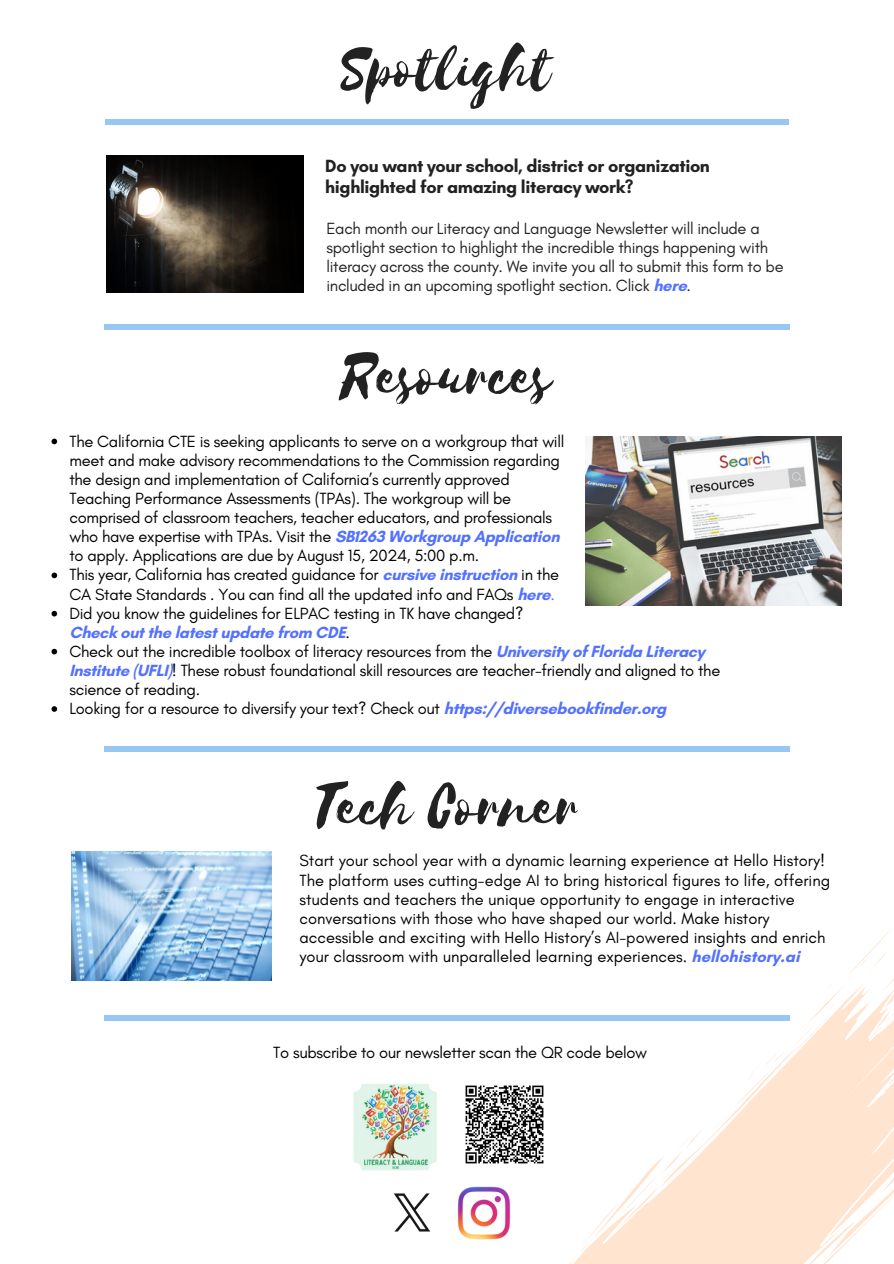
<style>
.page{position:relative;width:894px;height:1264px;background:#fff}
.page>*{position:absolute;margin:0;border:0;box-sizing:border-box;transform-origin:0 0}
.t1{font:67.5px "Selima";color:#222}
.t2{font:700 18px/21.3px "Glacial Indifference";letter-spacing:-.02em;color:#222}
.t3{font:16.5px/19.2px "Glacial Indifference";letter-spacing:-.02em;color:#000}
.t4{font:16.5px/19.2px "Glacial Indifference";color:#000}
.t5{font:16.5px/19.2px "Glacial Indifference";letter-spacing:-.02em;color:#222}
.s1{font-weight:700;color:#5271ff}
.s2{color:#5271ff}
.s3{font-style:italic}
</style>
<div class="page">
<div style="left:105px;top:119px;width:683px;height:6px;background:#97c7f2"></div>
<img style="left:107px;top:155px;width:196px;height:138px">
<img style="left:585px;top:436px;width:256px;height:169px">
<div style="left:104px;top:324px;width:685px;height:6px;background:#97c7f2"></div>
<svg style="left:547px;top:929px;width:346px;height:334px"></svg>
<img style="left:457px;top:1186px;width:54px;height:53px">
<img style="left:394px;top:1193px;width:36px;height:39px">
<div style="left:104px;top:746px;width:685px;height:6px;background:#97c7f2"></div>
<img style="left:71px;top:852px;width:200px;height:128px">
<img style="left:465px;top:1085px;width:79px;height:79px">
<img style="left:353px;top:1084px;width:84px;height:87px">
<svg style="left:51px;top:438px;width:6px;height:6px"></svg>
<svg style="left:51px;top:572px;width:6px;height:6px"></svg>
<svg style="left:51px;top:611px;width:6px;height:5px"></svg>
<svg style="left:51px;top:648px;width:6px;height:6px"></svg>
<svg style="left:51px;top:706px;width:6px;height:5px"></svg>
<div style="left:104px;top:1015px;width:685px;height:5px;background:#97c7f2"></div>
<p class="t1" style="left:342px;top:32px;width:211px">Spotlight</p>
<p class="t2" style="left:325px;top:155px;width:386px">Do you want your school, district or organization highlighted for amazing literacy work?</p>
<p class="t5" style="left:326px;top:219px;width:458px">Each month our Literacy and Language Newsletter will include a spotlight section to highlight the incredible things happening with literacy across the county. We invite you all to submit this form to be included in an upcoming spotlight section. Click <span class="s1">here</span>.</p>
<p class="t1" style="left:341px;top:339px;width:212px">Resources</p>
<h1 class="t3" style="left:69px;top:431px;width:496px">The California CTE is seeking applicants to serve on a workgroup that will meet and make advisory recommendations to the Commission regarding the design and implementation of California’s currently approved Teaching Performance Assessments (TPAs). The workgroup will be comprised of classroom teachers, teacher educators, and professionals who have expertise with TPAs. Visit the <span class="s1">SB1263 Workgroup Application </span>to apply. Applications are due by August 15, 2024, 5:00 p.m.</h1>
<p class="t3" style="left:69px;top:565px;width:491px">This year, California has created guidance for <span class="s1">cursive instruction</span> in the<br>CA State Standards . You can find all the updated info and FAQs <span class="s1">here</span><span class="s2">.</span></p>
<p class="t3" style="left:69px;top:603px;width:455px">Did you know the guidelines for ELPAC testing in TK have changed?<br><span class="s1">Check out the latest update from CDE</span><span class="s3">.</span></p>
<p class="t3" style="left:69px;top:641px;width:652px">Check out the incredible toolbox of literacy resources from the <span class="s1">University of Florida Literacy<br>Institute (UFLI)</span>! These robust foundational skill resources are teacher-friendly and aligned to the science of reading.</p>
<p class="t3" style="left:69px;top:698px;width:598px">Looking for a resource to diversify your text? Check out <span class="s1">https://diversebookfinder.org</span></p>
<p class="t1" style="left:314px;top:770px;width:267px">Tech Corner</p>
<p class="t4" style="left:299px;top:851px;width:532px">Start your school year with a dynamic learning experience at Hello History!<br>The platform uses cutting-edge AI to bring historical figures to life, offering students and teachers the unique opportunity to engage in interactive conversations with those who have shaped our world. Make history accessible and exciting with Hello History’s AI-powered insights and enrich your classroom with unparalleled learning experiences. <span class="s1">hellohistory.ai</span></p>
<p class="t3" style="left:273px;top:1043px;width:375px">To subscribe to our newsletter scan the QR code below</p>
</div>
